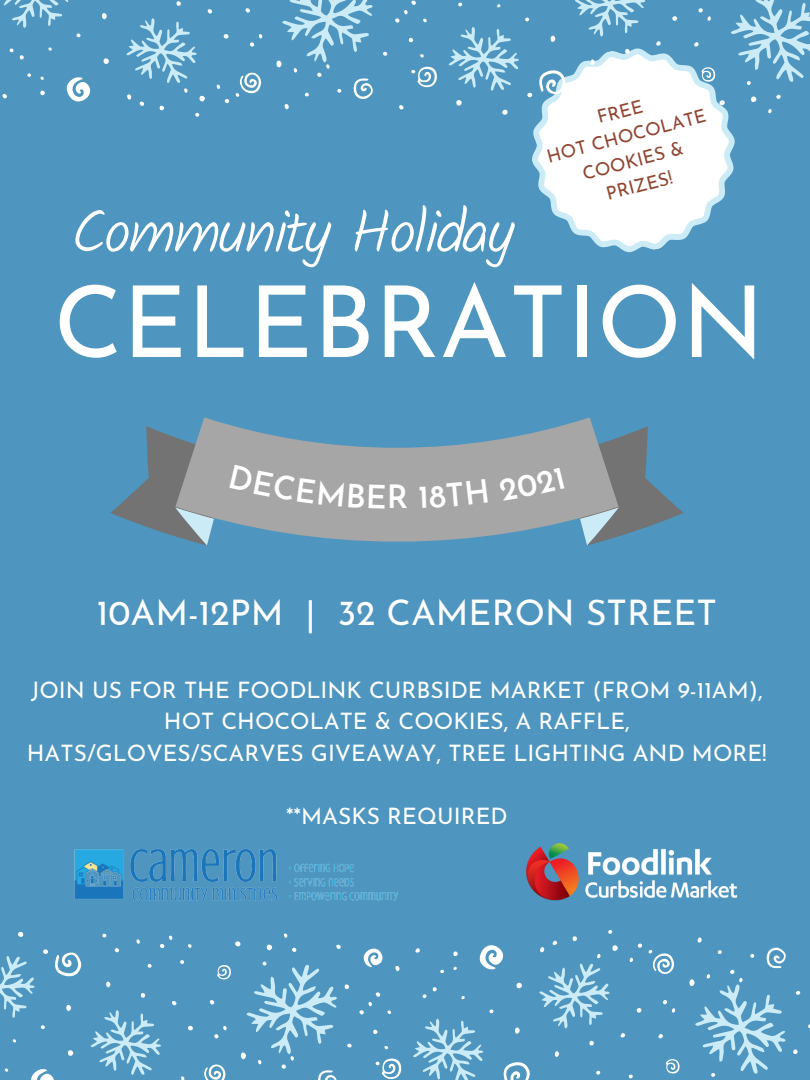
<style>
.page{position:relative;width:810px;height:1080px;background:#4e96bf}
.page>*{position:absolute;margin:0;border:0;box-sizing:border-box;transform-origin:0 0}
.t1{font:98.94px "Josefin Sans";color:#fff}
.t2{font:300 60.88px "Kalam";letter-spacing:-.045em;color:#fff}
.t3{font:35.31px "Josefin Sans";color:#fff}
.t4{font:600 32.06px "Josefin Sans";color:#fff}
.t5{font:22.69px/31.5px "Josefin Sans";color:#fff;text-align:center}
.t6{font:18.25px/25.5px "Josefin Sans";color:#914530;text-align:center}
</style>
<div class="page">
<svg style="left:201px;top:417px;width:392px;height:129px;fill:#a6a6a6"></svg>
<svg style="left:532px;top:38px;width:203px;height:215px;fill:#fff"></svg>
<img style="left:74px;top:848px;width:324px;height:53px">
<img style="left:526px;top:843px;width:212px;height:58px">
<svg style="left:3px;top:0;width:66px;height:28px"></svg>
<svg style="left:66px;top:77px;width:25px;height:25px"></svg>
<svg style="left:409px;top:38px;width:4px;height:4px"></svg>
<svg style="left:383px;top:52px;width:4px;height:4px"></svg>
<svg style="left:411px;top:66px;width:26px;height:22px"></svg>
<svg style="left:420px;top:54px;width:4px;height:4px"></svg>
<svg style="left:246px;top:8px;width:4px;height:5px"></svg>
<svg style="left:250px;top:34px;width:12px;height:13px"></svg>
<svg style="left:423px;top:19px;width:4px;height:4px"></svg>
<svg style="left:395px;top:1px;width:21px;height:22px"></svg>
<svg style="left:399px;top:105px;width:5px;height:5px"></svg>
<svg style="left:76px;top:33px;width:5px;height:4px"></svg>
<svg style="left:236px;top:72px;width:25px;height:25px"></svg>
<svg style="left:276px;top:0;width:97px;height:110px"></svg>
<svg style="left:102px;top:13px;width:5px;height:7px"></svg>
<svg style="left:40px;top:90px;width:5px;height:5px"></svg>
<svg style="left:2px;top:94px;width:5px;height:5px"></svg>
<svg style="left:126px;top:1px;width:103px;height:116px"></svg>
<svg style="left:20px;top:55px;width:4px;height:5px"></svg>
<svg style="left:103px;top:58px;width:6px;height:6px"></svg>
<svg style="left:10px;top:48px;width:4px;height:4px"></svg>
<svg style="left:27px;top:73px;width:4px;height:4px"></svg>
<svg style="left:48px;top:47px;width:4px;height:4px"></svg>
<svg style="left:449px;top:27px;width:70px;height:64px"></svg>
<svg style="left:575px;top:0;width:70px;height:37px"></svg>
<svg style="left:539px;top:70px;width:27px;height:24px"></svg>
<svg style="left:701px;top:67px;width:14px;height:15px"></svg>
<svg style="left:625px;top:49px;width:5px;height:5px"></svg>
<svg style="left:599px;top:94px;width:4px;height:5px"></svg>
<svg style="left:632px;top:79px;width:4px;height:4px"></svg>
<svg style="left:656px;top:41px;width:5px;height:5px"></svg>
<svg style="left:672px;top:16px;width:5px;height:5px"></svg>
<svg style="left:694px;top:42px;width:5px;height:5px"></svg>
<svg style="left:590px;top:59px;width:5px;height:6px"></svg>
<svg style="left:719px;top:100px;width:6px;height:5px"></svg>
<svg style="left:621px;top:102px;width:3px;height:5px"></svg>
<svg style="left:664px;top:83px;width:5px;height:4px"></svg>
<svg style="left:672px;top:98px;width:4px;height:4px"></svg>
<svg style="left:644px;top:99px;width:13px;height:12px"></svg>
<svg style="left:698px;top:8px;width:13px;height:13px"></svg>
<svg style="left:525px;top:17px;width:4px;height:5px"></svg>
<svg style="left:731px;top:0;width:79px;height:85px"></svg>
<svg style="left:776px;top:95px;width:5px;height:4px"></svg>
<svg style="left:768px;top:109px;width:4px;height:4px"></svg>
<svg style="left:751px;top:96px;width:5px;height:6px"></svg>
<svg style="left:502px;top:110px;width:6px;height:5px"></svg>
<svg style="left:527px;top:92px;width:5px;height:6px"></svg>
<svg style="left:550px;top:35px;width:5px;height:7px"></svg>
<svg style="left:456px;top:100px;width:6px;height:6px"></svg>
<svg style="left:587px;top:109px;width:4px;height:4px"></svg>
<svg style="left:458px;top:3px;width:4px;height:3px"></svg>
<svg style="left:0;top:956px;width:35px;height:62px"></svg>
<svg style="left:91px;top:1010px;width:70px;height:65px"></svg>
<svg style="left:55px;top:952px;width:26px;height:25px"></svg>
<svg style="left:204px;top:1064px;width:22px;height:16px"></svg>
<svg style="left:217px;top:965px;width:14px;height:15px"></svg>
<svg style="left:31px;top:1069px;width:23px;height:11px"></svg>
<svg style="left:363px;top:948px;width:20px;height:19px"></svg>
<svg style="left:373px;top:1030px;width:5px;height:4px"></svg>
<svg style="left:347px;top:1044px;width:5px;height:4px"></svg>
<svg style="left:376px;top:1058px;width:25px;height:21px"></svg>
<svg style="left:384px;top:1046px;width:4px;height:4px"></svg>
<svg style="left:141px;top:993px;width:4px;height:5px"></svg>
<svg style="left:115px;top:948px;width:4px;height:4px"></svg>
<svg style="left:148px;top:964px;width:4px;height:4px"></svg>
<svg style="left:172px;top:1001px;width:5px;height:5px"></svg>
<svg style="left:188px;top:1025px;width:5px;height:6px"></svg>
<svg style="left:210px;top:1000px;width:4px;height:5px"></svg>
<svg style="left:106px;top:981px;width:4px;height:7px"></svg>
<svg style="left:235px;top:941px;width:5px;height:5px"></svg>
<svg style="left:136px;top:939px;width:4px;height:5px"></svg>
<svg style="left:180px;top:960px;width:4px;height:4px"></svg>
<svg style="left:188px;top:944px;width:4px;height:4px"></svg>
<svg style="left:160px;top:936px;width:13px;height:12px"></svg>
<svg style="left:214px;top:1026px;width:13px;height:12px"></svg>
<svg style="left:387px;top:1010px;width:4px;height:5px"></svg>
<svg style="left:344px;top:984px;width:5px;height:5px"></svg>
<svg style="left:359px;top:992px;width:21px;height:22px"></svg>
<svg style="left:41px;top:1025px;width:4px;height:4px"></svg>
<svg style="left:181px;top:1076px;width:4px;height:4px"></svg>
<svg style="left:292px;top:948px;width:4px;height:4px"></svg>
<svg style="left:284px;top:933px;width:3px;height:5px"></svg>
<svg style="left:266px;top:944px;width:6px;height:7px"></svg>
<svg style="left:18px;top:932px;width:5px;height:5px"></svg>
<svg style="left:43px;top:949px;width:5px;height:5px"></svg>
<svg style="left:336px;top:945px;width:5px;height:4px"></svg>
<svg style="left:241px;top:961px;width:96px;height:119px"></svg>
<svg style="left:66px;top:1004px;width:5px;height:7px"></svg>
<svg style="left:395px;top:966px;width:5px;height:6px"></svg>
<svg style="left:102px;top:933px;width:5px;height:5px"></svg>
<svg style="left:68px;top:1050px;width:5px;height:6px"></svg>
<svg style="left:5px;top:1068px;width:3px;height:4px"></svg>
<svg style="left:13px;top:1039px;width:3px;height:4px"></svg>
<svg style="left:413px;top:1019px;width:70px;height:61px"></svg>
<svg style="left:504px;top:1062px;width:26px;height:18px"></svg>
<svg style="left:666px;top:1059px;width:14px;height:15px"></svg>
<svg style="left:479px;top:945px;width:25px;height:25px"></svg>
<svg style="left:796px;top:991px;width:4px;height:4px"></svg>
<svg style="left:596px;top:1071px;width:4px;height:4px"></svg>
<svg style="left:658px;top:1034px;width:5px;height:4px"></svg>
<svg style="left:629px;top:1074px;width:4px;height:5px"></svg>
<svg style="left:663px;top:1000px;width:12px;height:13px"></svg>
<svg style="left:793px;top:1049px;width:5px;height:5px"></svg>
<svg style="left:489px;top:1009px;width:5px;height:5px"></svg>
<svg style="left:649px;top:949px;width:25px;height:25px"></svg>
<svg style="left:689px;top:937px;width:97px;height:140px"></svg>
<svg style="left:515px;top:1027px;width:5px;height:7px"></svg>
<svg style="left:453px;top:951px;width:5px;height:5px"></svg>
<svg style="left:415px;top:948px;width:5px;height:5px"></svg>
<svg style="left:539px;top:930px;width:103px;height:127px"></svg>
<svg style="left:433px;top:987px;width:4px;height:5px"></svg>
<svg style="left:516px;top:982px;width:6px;height:7px"></svg>
<svg style="left:423px;top:994px;width:3px;height:4px"></svg>
<svg style="left:440px;top:970px;width:4px;height:3px"></svg>
<svg style="left:453px;top:966px;width:4px;height:4px"></svg>
<svg style="left:110px;top:426px;width:275px;height:119px"></svg>
<div style="left:420px;top:479px;width:68px;height:29px;background:#a6a6a6"></div>
<svg style="left:499px;top:426px;width:185px;height:119px"></svg>
<p class="t6" style="left:595px;top:107px;width:48px;rotate:-15deg">FREE</p>
<p class="t6" style="left:544px;top:147px;width:166px;rotate:-15deg">HOT CHOCOLATE<br>COOKIES &amp;</p>
<p class="t6" style="left:604px;top:184px;width:69px;rotate:-15deg">PRIZES!</p>
<p class="t2" style="left:70px;top:196px;width:445px">Community Holiday</p>
<p class="t1" style="left:54px;top:283px;width:712px">CELEBRATION</p>
<p class="t4" style="left:387px;top:484px;width:23px">R</p>
<p class="t3" style="left:97px;top:598px;width:622px">10AM-12PM | 32 CAMERON STREET</p>
<p class="t5" style="left:27px;top:676px;width:742px">JOIN US FOR THE FOODLINK CURBSIDE MARKET (FROM 9-11AM),<br>HOT CHOCOLATE &amp; COOKIES, A RAFFLE,<br>HATS/GLOVES/SCARVES GIVEAWAY, TREE LIGHTING AND MORE!</p>
<p class="t5" style="left:286px;top:803px;width:223px">**MASKS REQUIRED</p>
</div>
